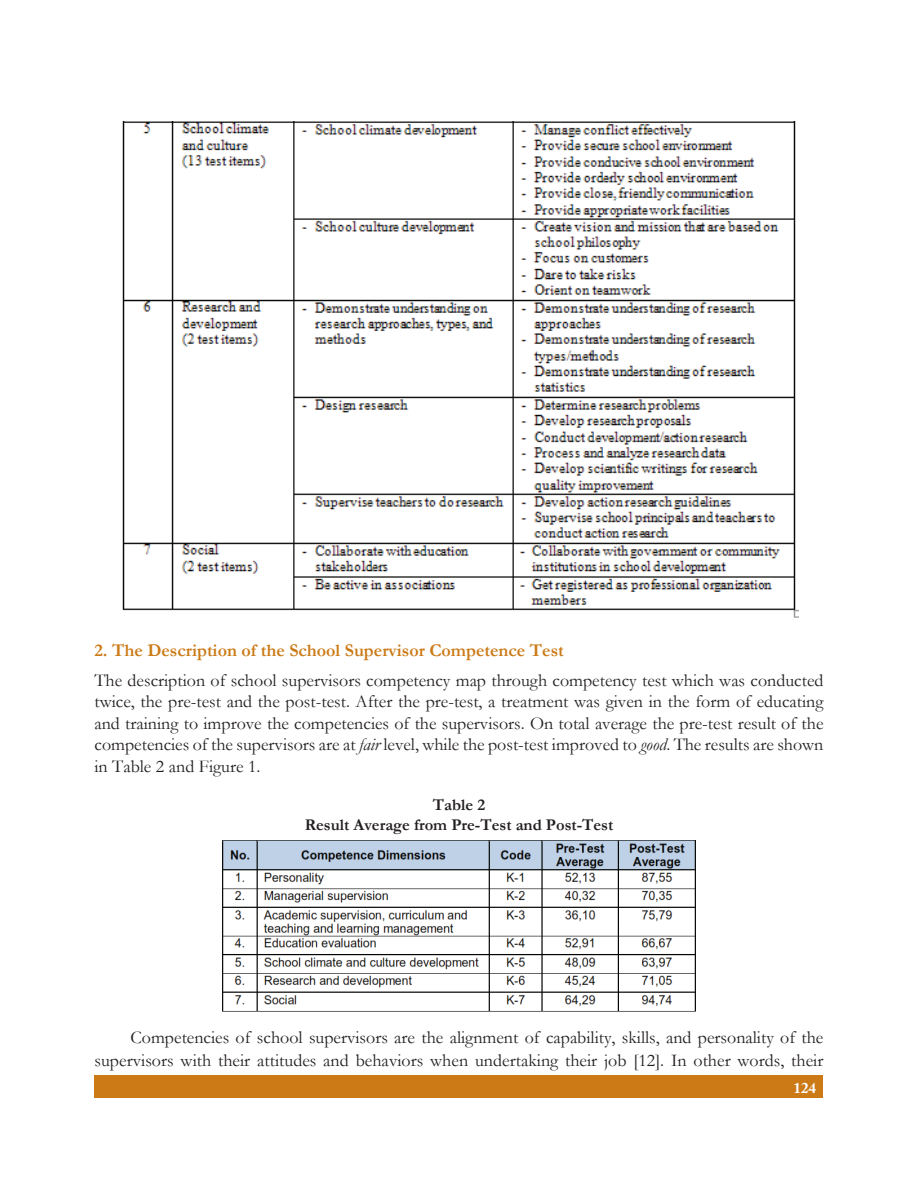
<style>
.page{position:relative;width:918px;height:1188px;background:#fff}
.page>*{position:absolute;margin:0;border:0;box-sizing:border-box;transform-origin:0 0}
.Body_text{font:18px/21.6px "Garamond";color:#231f20;text-align:justify}
.Subhead_2{font:700 18px "Garamond";color:#cb7a16}
.Table_Head{font:700 16.5px/19.8px "Garamond";color:#231f20;text-align:center}
.t1{font:700 15px "Adobe Caslon Pro";color:#fff}
.s1{font-style:italic}
</style>
<div class="page">
<div style="left:94px;top:1076px;width:730px;height:22px;background:#cb7a16"></div>
<img style="left:122px;top:122px;width:677px;height:496px">
<img style="left:222px;top:840px;width:474px;height:172px">
<p class="Subhead_2" style="left:94px;top:638px;width:471px">2. The Description of the School Supervisor Competence Test</p>
<p class="Body_text" style="left:94px;top:669px;width:731px">The description of school supervisors competency map through competency test which was conducted twice, the pre-test and the post-test. After the pre-test, a treatment was given in the form of educating and training to improve the competencies of the supervisors. On total average the pre-test result of the competencies of the supervisors are at <span class="s1">fair</span> level, while the post-test improved to <span class="s1">good</span>. The results are shown in Table 2 and Figure 1.</p>
<p class="Table_Head" style="left:305px;top:795px;width:310px">Table 2<br>Result Average from Pre-Test and Post-Test</p>
<p class="Body_text" style="left:94px;top:1026px;width:730px;line-height:22.5px;text-align:right">Competencies of school supervisors are the alignment of capability, skills, and personality of the supervisors with their attitudes and behaviors when undertaking their job [12]. In other words, their</p>
<p class="t1" style="left:794px;top:1079px;width:24px">124</p>
</div>
